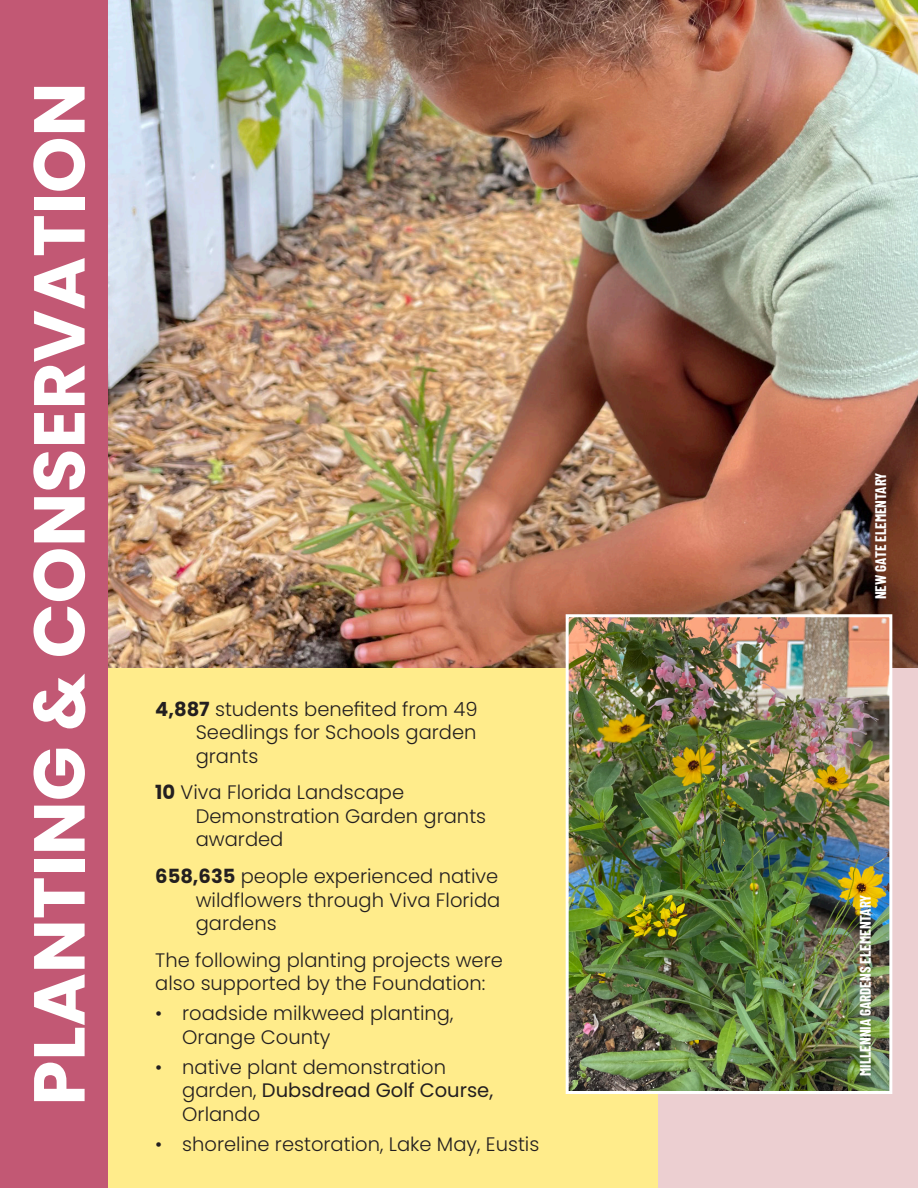
<style>
.page{position:relative;width:918px;height:1188px;background:#fff}
.page>*{position:absolute;margin:0;border:0;box-sizing:border-box;transform-origin:0 0}
.t1{font:700 72px "Poppins";color:#fff}
.t2{font:300 19.5px/23.4px "Poppins";color:#231f20}
.t3{font:700 15px "Barlow Condensed";color:#fff}
.s1{font-weight:700}
.s2{font-weight:400}
</style>
<div class="page">
<img style="left:108px;top:0;width:810px;height:668px">
<div style="left:108px;top:668px;width:810px;height:520px;background:#eccfd1"></div>
<div style="left:108px;top:668px;width:550px;height:520px;background:#ffec8b"></div>
<div style="left:0;top:0;width:108px;height:1188px;background:#c25874"></div>
<img style="left:570px;top:618px;width:318px;height:472px">
<div style="left:566px;top:614px;width:326px;height:480px;border:3px solid #fff"></div>
<p class="t1" style="left:18px;top:1106px;width:1025px;rotate:-90deg">PLANTING &amp; CONSERVATION</p>
<p class="t2" style="left:196px;top:697px;width:283px;text-align:justify;text-indent:-40px"><span class="s1">4,887</span> students benefited from 49<br>Seedlings for Schools garden grants</p>
<p class="t2" style="left:196px;top:781px;width:292px;text-indent:-40px"><span class="s1">10</span> Viva Florida Landscape<br>Demonstration Garden grants awarded</p>
<p class="t2" style="left:196px;top:865px;width:306px;text-align:justify;text-indent:-40px"><span class="s1">658,635</span> people experienced native wildflowers through Viva Florida gardens</p>
<p class="t2" style="left:155px;top:948px;width:349px">The following planting projects were also supported by the Foundation:</p>
<p class="t2" style="left:182px;top:1002px;width:273px;text-indent:-27px">• roadside milkweed planting,<br>Orange County</p>
<p class="t2" style="left:182px;top:1055px;width:312px;text-indent:-27px">• native plant demonstration garden, <span class="s2">Dubsdread Golf Course,<br></span>Orlando</p>
<p class="t2" style="left:155px;top:1132px;width:386px">• shoreline restoration, Lake May, Eustis</p>
<p class="t3" style="left:870px;top:599px;width:128px;rotate:-90deg">NEW GATE ELEMENTARY</p>
<p class="t3" style="left:855px;top:1076px;width:183px;rotate:-90deg">MILLENNIA GARDENS ELEMENTARY</p>
</div>
